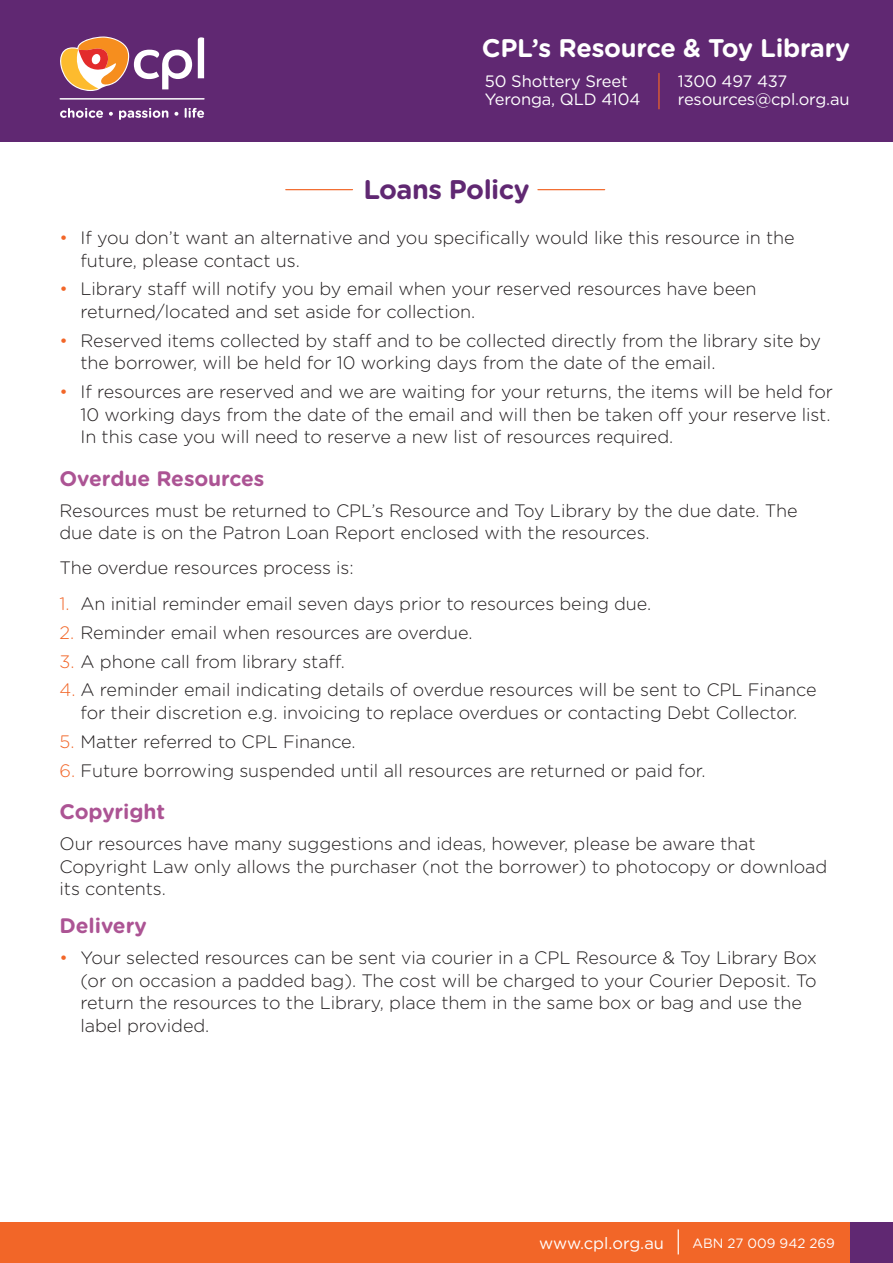
<style>
.page{position:relative;width:893px;height:1263px;background:#fff}
.page>*{position:absolute;margin:0;border:0;box-sizing:border-box;transform-origin:0 0}
.t1{font:700 27px "Gotham Rounded";letter-spacing:-.02em;color:#602872}
.t2{font:700 25.5px "Gotham Rounded";letter-spacing:-.01em;color:#fff}
.t3{font:700 21px "Gotham Rounded";letter-spacing:-.005em;color:#ac5494}
.Body{font:300 18px/22.5px "Gotham Rounded";letter-spacing:-.005em;color:#231f20}
.t4{font:16.5px/18px "Gotham Rounded";letter-spacing:-.01em;color:#fff}
.t5{font:13.5px "Gotham Rounded";color:#fff}
.s1{color:#f26628}
</style>
<div class="page">
<div style="left:0;top:0;width:893px;height:141px;background:#602872"></div>
<div style="left:0;top:1222px;width:850px;height:41px;background:#f26628"></div>
<div style="left:850px;top:1222px;width:43px;height:41px;background:#602872"></div>
<svg style="left:60px;top:108px;width:43px;height:10px"></svg>
<svg style="left:109px;top:112px;width:4px;height:4px"></svg>
<svg style="left:119px;top:108px;width:49px;height:12px"></svg>
<svg style="left:174px;top:112px;width:4px;height:4px"></svg>
<svg style="left:185px;top:108px;width:19px;height:10px"></svg>
<svg style="left:60px;top:37px;width:132px;height:54px"></svg>
<svg style="left:198px;top:37px;width:6px;height:41px"></svg>
<hr style="left:60px;top:98px;width:145px;height:1px;background:#fff">
<hr style="left:658px;top:73px;width:2px;height:36px;background:#f26628">
<svg style="left:678px;top:1229px;width:1px;height:25px"></svg>
<hr style="left:538px;top:189px;width:67px;height:1px;background:#f26628">
<hr style="left:286px;top:189px;width:66px;height:1px;background:#f26628">
<h2 class="t2" style="left:482px;top:29px;width:370px">CPL’s Resource &amp; Toy Library</h2>
<p class="t4" style="left:485px;top:71px;width:157px">50 Shottery Sreet<br>Yeronga, QLD 4104</p>
<p class="t4" style="left:678px;top:71px;width:173px">1300 497 437 resources@cpl.org.au</p>
<h1 class="t1" style="left:363px;top:169px;width:168px">Loans Policy</h1>
<p class="Body" style="left:81px;top:226px;width:716px;text-indent:-21px"><span class="s1">•</span> If you don’t want an alternative and you specifically would like this resource in the future, please contact us.</p>
<p class="Body" style="left:81px;top:277px;width:678px;text-indent:-21px"><span class="s1">•</span> Library staff will notify you by email when your reserved resources have been returned/located and set aside for collection.</p>
<p class="Body" style="left:81px;top:328px;width:742px;text-indent:-21px"><span class="s1">•</span> Reserved items collected by staff and to be collected directly from the library site by the borrower, will be held for 10 working days from the date of the email.</p>
<p class="Body" style="left:81px;top:380px;width:754px;text-indent:-21px"><span class="s1">•</span> If resources are reserved and we are waiting for your returns, the items will be held for<br>10 working days from the date of the email and will then be taken off your reserve list.<br>In this case you will need to reserve a new list of resources required.</p>
<h2 class="t3" style="left:60px;top:463px;width:206px">Overdue Resources</h2>
<p class="Body" style="left:60px;top:498px;width:739px">Resources must be returned to CPL’s Resource and Toy Library by the due date. The due date is on the Patron Loan Report enclosed with the resources.</p>
<p class="Body" style="left:60px;top:556px;width:296px">The overdue resources process is:</p>
<p class="Body" style="left:60px;top:591px;width:593px"><span class="s1">1.</span> An initial reminder email seven days prior to resources being due.</p>
<p class="Body" style="left:60px;top:620px;width:415px"><span class="s1">2.</span> Reminder email when resources are overdue.</p>
<p class="Body" style="left:60px;top:649px;width:287px"><span class="s1">3.</span> A phone call from library staff.</p>
<p class="Body" style="left:60px;top:678px;width:758px;text-align:center"><span class="s1">4.</span> A reminder email indicating details of overdue resources will be sent to CPL Finance for their discretion e.g. invoicing to replace overdues or contacting Debt Collector.</p>
<p class="Body" style="left:60px;top:729px;width:298px"><span class="s1">5.</span> Matter referred to CPL Finance.</p>
<p class="Body" style="left:60px;top:758px;width:647px"><span class="s1">6.</span> Future borrowing suspended until all resources are returned or paid for.</p>
<h2 class="t3" style="left:60px;top:796px;width:107px">Copyright</h2>
<p class="Body" style="left:60px;top:832px;width:769px">Our resources have many suggestions and ideas, however, please be aware that<br>Copyright Law only allows the purchaser (not the borrower) to photocopy or download its contents.</p>
<h2 class="t3" style="left:60px;top:910px;width:89px">Delivery</h2>
<p class="Body" style="left:81px;top:946px;width:738px;text-indent:-21px"><span class="s1">•</span> Your selected resources can be sent via courier in a CPL Resource &amp; Toy Library Box (or on occasion a padded bag). The cost will be charged to your Courier Deposit. To return the resources to the Library, place them in the same box or bag and use the label provided.</p>
<p class="t4" style="left:539px;top:1234px;width:126px">www.cpl.org.au</p>
<p class="t5" style="left:692px;top:1234px;width:144px">ABN 27 009 942 269</p>
</div>
